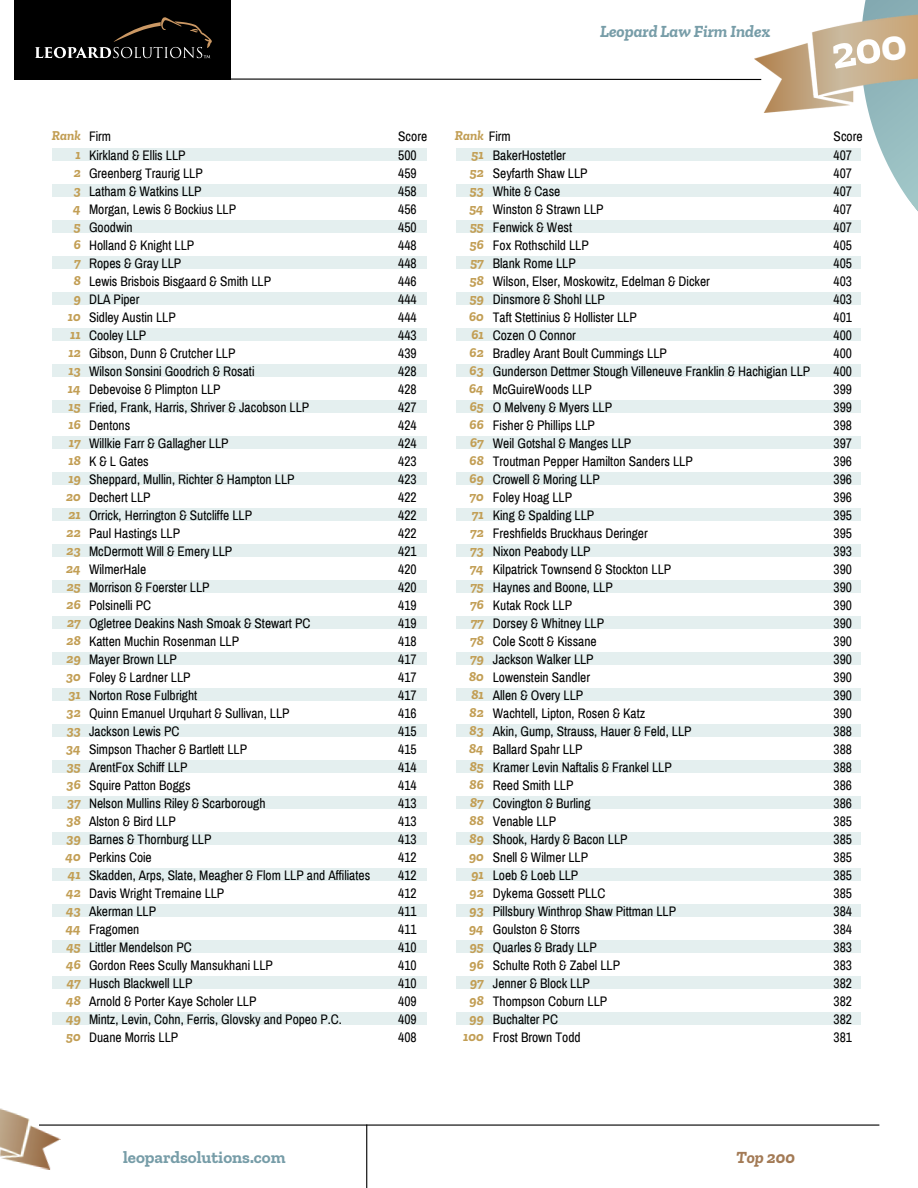
<style>
.page{position:relative;width:918px;height:1188px;background:#fff}
.page>*{position:absolute;margin:0;border:0;box-sizing:border-box;transform-origin:0 0}
.t1{font:700 16.95px "Zilla Slab";color:#779da8}
.t2{font:italic 700 16.95px "Zilla Slab";color:#779da8}
.t3{font:italic 700 16.95px "Zilla Slab";color:#a37a55}
.t4{font:13.5px/18px "Archivo Narrow";color:#000}
.t5{font:italic 700 13.5px/18px "Zilla Slab";color:#c29e54;text-align:right}
.s1{font-family:"Archivo Narrow";font-weight:400;font-style:normal;color:#000}
</style>
<div class="page">
<svg style="left:860px;top:0;width:58px;height:413px"></svg>
<svg style="left:38px;top:78px;width:717px;height:3px"></svg>
<div style="left:15px;top:0;width:216px;height:79px;background:#000"></div>
<svg style="left:35px;top:17px;width:177px;height:41px"></svg>
<img style="left:755px;top:13px;width:163px;height:100px">
<hr style="left:39px;top:1125px;width:840px;height:1px;background:#000">
<hr style="left:366px;top:1125px;width:1px;height:63px;background:#000">
<img style="left:0;top:1108px;width:64px;height:62px">
<div style="left:52px;top:148px;width:374px;height:13px;background:#e4efef"></div>
<div style="left:52px;top:220px;width:374px;height:13px;background:#e4efef"></div>
<div style="left:52px;top:292px;width:374px;height:13px;background:#e4efef"></div>
<div style="left:52px;top:364px;width:374px;height:13px;background:#e4efef"></div>
<div style="left:52px;top:436px;width:374px;height:13px;background:#e4efef"></div>
<div style="left:52px;top:508px;width:374px;height:13px;background:#e4efef"></div>
<div style="left:52px;top:580px;width:374px;height:13px;background:#e4efef"></div>
<div style="left:52px;top:652px;width:374px;height:13px;background:#e4efef"></div>
<div style="left:52px;top:724px;width:374px;height:13px;background:#e4efef"></div>
<div style="left:52px;top:796px;width:374px;height:13px;background:#e4efef"></div>
<div style="left:52px;top:868px;width:374px;height:13px;background:#e4efef"></div>
<div style="left:52px;top:940px;width:374px;height:13px;background:#e4efef"></div>
<div style="left:52px;top:1012px;width:374px;height:13px;background:#e4efef"></div>
<div style="left:52px;top:184px;width:374px;height:13px;background:#e4efef"></div>
<div style="left:52px;top:256px;width:374px;height:13px;background:#e4efef"></div>
<div style="left:52px;top:328px;width:374px;height:13px;background:#e4efef"></div>
<div style="left:52px;top:400px;width:374px;height:13px;background:#e4efef"></div>
<div style="left:52px;top:472px;width:374px;height:13px;background:#e4efef"></div>
<div style="left:52px;top:544px;width:374px;height:13px;background:#e4efef"></div>
<div style="left:52px;top:616px;width:374px;height:13px;background:#e4efef"></div>
<div style="left:52px;top:688px;width:374px;height:13px;background:#e4efef"></div>
<div style="left:52px;top:760px;width:374px;height:13px;background:#e4efef"></div>
<div style="left:52px;top:832px;width:374px;height:13px;background:#e4efef"></div>
<div style="left:52px;top:904px;width:374px;height:13px;background:#e4efef"></div>
<div style="left:52px;top:976px;width:374px;height:13px;background:#e4efef"></div>
<div style="left:456px;top:148px;width:404px;height:13px;background:#e4efef"></div>
<div style="left:456px;top:220px;width:404px;height:13px;background:#e4efef"></div>
<div style="left:456px;top:292px;width:404px;height:13px;background:#e4efef"></div>
<div style="left:456px;top:364px;width:404px;height:13px;background:#e4efef"></div>
<div style="left:456px;top:436px;width:404px;height:13px;background:#e4efef"></div>
<div style="left:456px;top:508px;width:404px;height:13px;background:#e4efef"></div>
<div style="left:456px;top:580px;width:404px;height:13px;background:#e4efef"></div>
<div style="left:456px;top:652px;width:404px;height:13px;background:#e4efef"></div>
<div style="left:456px;top:724px;width:404px;height:13px;background:#e4efef"></div>
<div style="left:456px;top:796px;width:404px;height:13px;background:#e4efef"></div>
<div style="left:456px;top:868px;width:404px;height:13px;background:#e4efef"></div>
<div style="left:456px;top:940px;width:404px;height:13px;background:#e4efef"></div>
<div style="left:456px;top:1012px;width:404px;height:13px;background:#e4efef"></div>
<div style="left:456px;top:184px;width:404px;height:13px;background:#e4efef"></div>
<div style="left:456px;top:256px;width:404px;height:13px;background:#e4efef"></div>
<div style="left:456px;top:328px;width:404px;height:13px;background:#e4efef"></div>
<div style="left:456px;top:400px;width:404px;height:13px;background:#e4efef"></div>
<div style="left:456px;top:472px;width:404px;height:13px;background:#e4efef"></div>
<div style="left:456px;top:544px;width:404px;height:13px;background:#e4efef"></div>
<div style="left:456px;top:616px;width:404px;height:13px;background:#e4efef"></div>
<div style="left:456px;top:688px;width:404px;height:13px;background:#e4efef"></div>
<div style="left:456px;top:760px;width:404px;height:13px;background:#e4efef"></div>
<div style="left:456px;top:832px;width:404px;height:13px;background:#e4efef"></div>
<div style="left:456px;top:904px;width:404px;height:13px;background:#e4efef"></div>
<div style="left:456px;top:976px;width:404px;height:13px;background:#e4efef"></div>
<svg style="left:831px;top:35px;width:76px;height:34px;background:#cab18e"></svg>
<p class="t2" style="left:600px;top:21px;width:172px">Leopard Law Firm Index</p>
<p class="t5" style="left:52px;top:126px;width:61px">Rank <span class="s1">Firm</span></p>
<p class="t4" style="left:398px;top:128px;width:30px">Score</p>
<p class="t4" style="left:89px;top:147px;width:283px">Kirkland &amp; Ellis LLP<br>Greenberg Traurig LLP<br>Latham &amp; Watkins LLP<br>Morgan, Lewis &amp; Bockius LLP<br>Goodwin<br>Holland &amp; Knight LLP<br>Ropes &amp; Gray LLP<br>Lewis Brisbois Bisgaard &amp; Smith LLP<br>DLA Piper<br>Sidley Austin LLP<br>Cooley LLP<br>Gibson, Dunn &amp; Crutcher LLP<br>Wilson Sonsini Goodrich &amp; Rosati<br>Debevoise &amp; Plimpton LLP<br>Fried, Frank, Harris, Shriver &amp; Jacobson LLP<br>Dentons<br>Willkie Farr &amp; Gallagher LLP<br>K &amp; L Gates<br>Sheppard, Mullin, Richter &amp; Hampton LLP<br>Dechert LLP<br>Orrick, Herrington &amp; Sutcliffe LLP<br>Paul Hastings LLP<br>McDermott Will &amp; Emery LLP<br>WilmerHale<br>Morrison &amp; Foerster LLP<br>Polsinelli PC<br>Ogletree Deakins Nash Smoak &amp; Stewart PC<br>Katten Muchin Rosenman LLP<br>Mayer Brown LLP<br>Foley &amp; Lardner LLP<br>Norton Rose Fulbright<br>Quinn Emanuel Urquhart &amp; Sullivan, LLP<br>Jackson Lewis PC<br>Simpson Thacher &amp; Bartlett LLP<br>ArentFox Schiff LLP<br>Squire Patton Boggs<br>Nelson Mullins Riley &amp; Scarborough<br>Alston &amp; Bird LLP<br>Barnes &amp; Thornburg LLP<br>Perkins Coie<br>Skadden, Arps, Slate, Meagher &amp; Flom LLP and Affiliates<br>Davis Wright Tremaine LLP<br>Akerman LLP<br>Fragomen<br>Littler Mendelson PC<br>Gordon Rees Scully Mansukhani LLP<br>Husch Blackwell LLP<br>Arnold &amp; Porter Kaye Scholer LLP<br>Mintz, Levin, Cohn, Ferris, Glovsky and Popeo P.C.<br>Duane Morris LLP</p>
<p class="t5" style="left:66px;top:146px;width:17px">1<br>2<br>3<br>4<br>5<br>6<br>7<br>8<br>9<br>10<br>11<br>12<br>13<br>14<br>15<br>16<br>17<br>18<br>19<br>20<br>21<br>22<br>23<br>24<br>25<br>26<br>27<br>28<br>29<br>30<br>31<br>32<br>33<br>34<br>35<br>36<br>37<br>38<br>39<br>40<br>41<br>42<br>43<br>44<br>45<br>46<br>47<br>48<br>49<br>50</p>
<p class="t4" style="left:398px;top:147px;width:20px;text-align:justify">500<br>459<br>458<br>456<br>450<br>448<br>448<br>446<br>444<br>444<br>443<br>439<br>428<br>428<br>427<br>424<br>424<br>423<br>423<br>422<br>422<br>422<br>421<br>420<br>420<br>419<br>419<br>418<br>417<br>417<br>417<br>416<br>415<br>415<br>414<br>414<br>413<br>413<br>413<br>412<br>412<br>412<br>411<br>411<br>410<br>410<br>410<br>409<br>409<br>408</p>
<p class="t5" style="left:455px;top:126px;width:57px">Rank <span class="s1">Firm</span></p>
<p class="t4" style="left:834px;top:128px;width:30px">Score</p>
<p class="t4" style="left:493px;top:147px;width:319px">BakerHostetler<br>Seyfarth Shaw LLP<br>White &amp; Case<br>Winston &amp; Strawn LLP<br>Fenwick &amp; West<br>Fox Rothschild LLP<br>Blank Rome LLP<br>Wilson, Elser, Moskowitz, Edelman &amp; Dicker<br>Dinsmore &amp; Shohl LLP<br>Taft Stettinius &amp; Hollister LLP<br>Cozen O Connor<br>Bradley Arant Boult Cummings LLP<br>Gunderson Dettmer Stough Villeneuve Franklin &amp; Hachigian LLP<br>McGuireWoods LLP<br>O Melveny &amp; Myers LLP<br>Fisher &amp; Phillips LLP<br>Weil Gotshal &amp; Manges LLP<br>Troutman Pepper Hamilton Sanders LLP<br>Crowell &amp; Moring LLP<br>Foley Hoag LLP<br>King &amp; Spalding LLP<br>Freshfields Bruckhaus Deringer<br>Nixon Peabody LLP<br>Kilpatrick Townsend &amp; Stockton LLP<br>Haynes and Boone, LLP<br>Kutak Rock LLP<br>Dorsey &amp; Whitney LLP<br>Cole Scott &amp; Kissane<br>Jackson Walker LLP<br>Lowenstein Sandler<br>Allen &amp; Overy LLP<br>Wachtell, Lipton, Rosen &amp; Katz<br>Akin, Gump, Strauss, Hauer &amp; Feld, LLP<br>Ballard Spahr LLP<br>Kramer Levin Naftalis &amp; Frankel LLP<br>Reed Smith LLP<br>Covington &amp; Burling<br>Venable LLP<br>Shook, Hardy &amp; Bacon LLP<br>Snell &amp; Wilmer LLP<br>Loeb &amp; Loeb LLP<br>Dykema Gossett PLLC<br>Pillsbury Winthrop Shaw Pittman LLP<br>Goulston &amp; Storrs<br>Quarles &amp; Brady LLP<br>Schulte Roth &amp; Zabel LLP<br>Jenner &amp; Block LLP<br>Thompson Coburn LLP<br>Buchalter PC<br>Frost Brown Todd</p>
<p class="t5" style="left:463px;top:146px;width:22px">51<br>52<br>53<br>54<br>55<br>56<br>57<br>58<br>59<br>60<br>61<br>62<br>63<br>64<br>65<br>66<br>67<br>68<br>69<br>70<br>71<br>72<br>73<br>74<br>75<br>76<br>77<br>78<br>79<br>80<br>81<br>82<br>83<br>84<br>85<br>86<br>87<br>88<br>89<br>90<br>91<br>92<br>93<br>94<br>95<br>96<br>97<br>98<br>99<br>100</p>
<p class="t4" style="left:834px;top:147px;width:20px;text-align:justify">407<br>407<br>407<br>407<br>407<br>405<br>405<br>403<br>403<br>401<br>400<br>400<br>400<br>399<br>399<br>398<br>397<br>396<br>396<br>396<br>395<br>395<br>393<br>390<br>390<br>390<br>390<br>390<br>390<br>390<br>390<br>390<br>388<br>388<br>388<br>386<br>386<br>385<br>385<br>385<br>385<br>385<br>384<br>384<br>383<br>383<br>382<br>382<br>382<br>381</p>
<p class="t1" style="left:123px;top:1147px;width:164px">leopardsolutions.com</p>
<p class="t3" style="left:736px;top:1147px;width:60px">Top 200</p>
</div>
